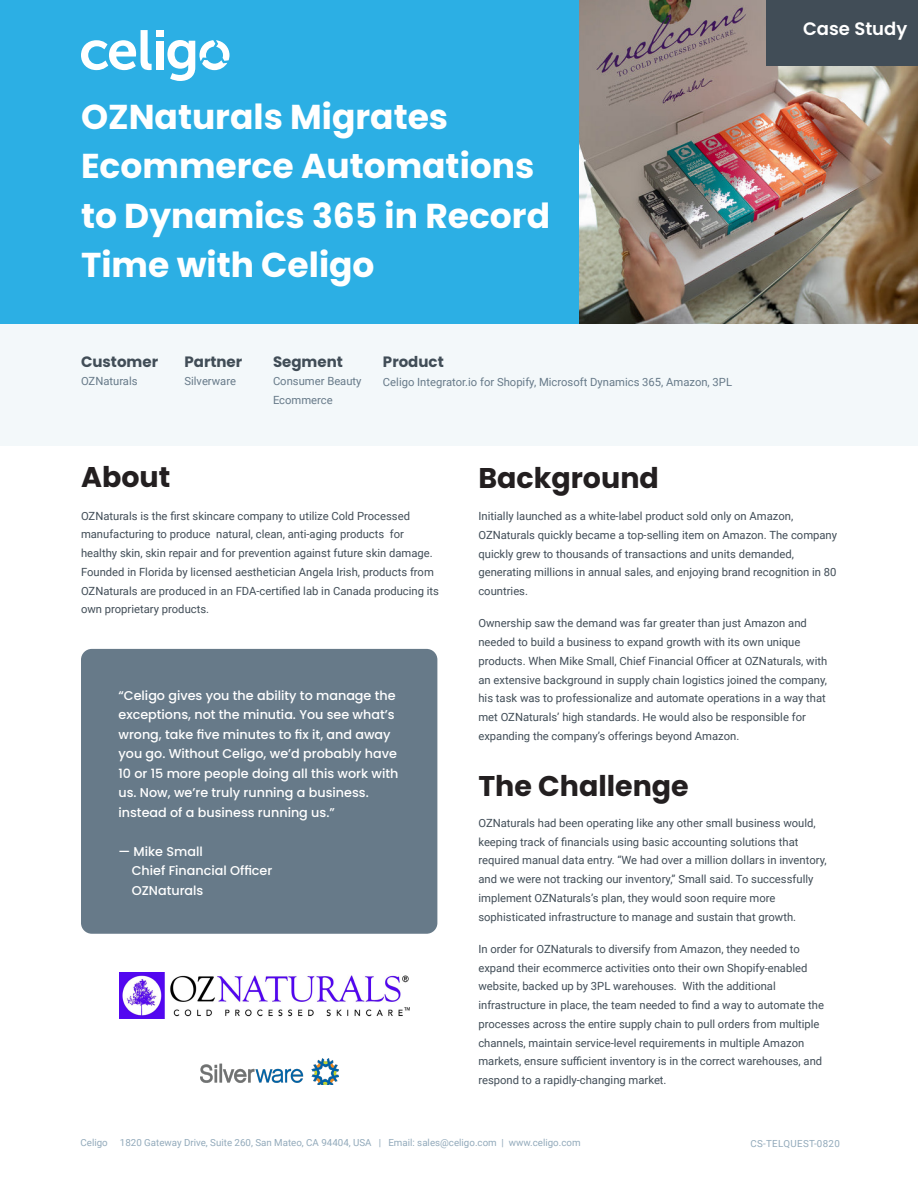
<style>
.page{position:relative;width:918px;height:1188px;background:#fff}
.page>*{position:absolute;margin:0;border:0;box-sizing:border-box;transform-origin:0 0}
.t1{font:700 34.5px/49.5px "Poppins";color:#fff}
.body{font:700 28.5px "Poppins";color:#231f20}
.t2{font:600 18px "Poppins";color:#fff}
.body-2{font:700 15px "Poppins";color:#414d57}
.t3{font:500 12.75px/19.5px "Poppins";color:#fff}
.body-3{font:11.25px/18.8px "Roboto";color:#414d57}
.body-4{font:11.25px/18.8px "Roboto";color:#677a89}
.t4{font:9.75px "Roboto";color:#93aabb}
.t5{font:9.75px "Roboto";letter-spacing:.035em;color:#93aabb}
</style>
<div class="page">
<div style="left:81px;top:649px;width:356px;height:285px;background:#677a89;border-radius:11px"></div>
<div style="left:0;top:324px;width:918px;height:122px;background:#f3f8fa"></div>
<div style="left:0;top:0;width:579px;height:324px;background:#2cafe4"></div>
<img style="left:579px;top:0;width:339px;height:324px">
<div style="left:766px;top:0;width:152px;height:66px;background:#414d57"></div>
<div style="left:156px;top:42px;width:7px;height:28px;background:#fff"></div>
<svg style="left:81px;top:30px;width:71px;height:40px"></svg>
<svg style="left:167px;top:40px;width:62px;height:41px"></svg>
<div style="left:156px;top:31px;width:7px;height:6px;background:#fff"></div>
<img style="left:119px;top:973px;width:290px;height:46px">
<img style="left:201px;top:1058px;width:137px;height:27px">
<h1 class="t1" style="left:81px;top:92px;width:471px">OZNaturals Migrates<br>Ecommerce Automations to Dynamics 365 in Record<br>Time with Celigo</h1>
<p class="body-2" style="left:81px;top:353px;width:79px">Customer</p>
<p class="body-4" style="left:81px;top:372px;width:58px">OZNaturals</p>
<p class="body-2" style="left:184px;top:353px;width:59px">Partner</p>
<p class="body-4" style="left:184px;top:371px;width:53px">Silverware</p>
<p class="body-2" style="left:273px;top:353px;width:71px">Segment</p>
<p class="body-4" style="left:273px;top:372px;width:90px">Consumer Beauty<br>Ecommerce</p>
<p class="body-2" style="left:383px;top:353px;width:62px">Product</p>
<p class="body-4" style="left:383px;top:372px;width:351px">Celigo Integrator.io for Shopify, Microsoft Dynamics 365, Amazon, 3PL</p>
<h2 class="t2" style="left:803px;top:19px;width:106px">Case Study</h2>
<p class="body" style="left:81px;top:461px;width:91px">About</p>
<p class="body-3" style="left:81px;top:506px;width:360px">OZNaturals is the first skincare company to utilize Cold Processed manufacturing to produce natural, clean, anti-aging products for healthy skin, skin repair and for prevention against future skin damage.<br>Founded in Florida by licensed aesthetician Angela Irish, products from OZNaturals are produced in an FDA-certified lab in Canada producing its own proprietary products.</p>
<p class="t3" style="left:118px;top:686px;width:281px">“Celigo gives you the ability to manage the exceptions, not the minutia. You see what’s wrong, take five minutes to fix it, and away you go. Without Celigo, we’d probably have 10 or 15 more people doing all this work with us. Now, we’re truly running a business. instead of a business running us.”</p>
<h1 class="t3" style="left:118px;top:842px;width:86px">— Mike Small</h1>
<h1 class="t3" style="left:132px;top:861px;width:142px">Chief Financial Officer<br>OZNaturals</h1>
<p class="body" style="left:478px;top:461px;width:182px">Background</p>
<p class="body-3" style="left:478px;top:506px;width:360px">Initially launched as a white-label product sold only on Amazon, OZNaturals quickly became a top-selling item on Amazon. The company quickly grew to thousands of transactions and units demanded, generating millions in annual sales, and enjoying brand recognition in 80 countries.</p>
<p class="body-3" style="left:478px;top:614px;width:350px">Ownership saw the demand was far greater than just Amazon and needed to build a business to expand growth with its own unique products. When Mike Small, Chief Financial Officer at OZNaturals, with an extensive background in supply chain logistics joined the company, his task was to professionalize and automate operations in a way that met OZNaturals’ high standards. He would also be responsible for expanding the company’s offerings beyond Amazon.</p>
<h2 class="body" style="left:478px;top:770px;width:212px">The Challenge</h2>
<p class="body-3" style="left:478px;top:813px;width:350px">OZNaturals had been operating like any other small business would, keeping track of financials using basic accounting solutions that required manual data entry. “We had over a million dollars in inventory, and we were not tracking our inventory,” Small said. To successfully implement OZNaturals’s plan, they would soon require more sophisticated infrastructure to manage and sustain that growth.</p>
<p class="body-3" style="left:478px;top:939px;width:347px">In order for OZNaturals to diversify from Amazon, they needed to expand their ecommerce activities onto their own Shopify-enabled website, backed up by 3PL warehouses. With the additional infrastructure in place, the team needed to find a way to automate the processes across the entire supply chain to pull orders from multiple channels, maintain service-level requirements in multiple Amazon markets, ensure sufficient inventory is in the correct warehouses, and respond to a rapidly-changing market.</p>
<p class="t4" style="left:81px;top:1136px;width:502px">Celigo 1820 Gateway Drive, Suite 260, San Mateo, CA 94404, USA | Email: sales@celigo.com | www.celigo.com</p>
<p class="t5" style="left:751px;top:1137px;width:91px">CS-TELQUEST-0820</p>
</div>
